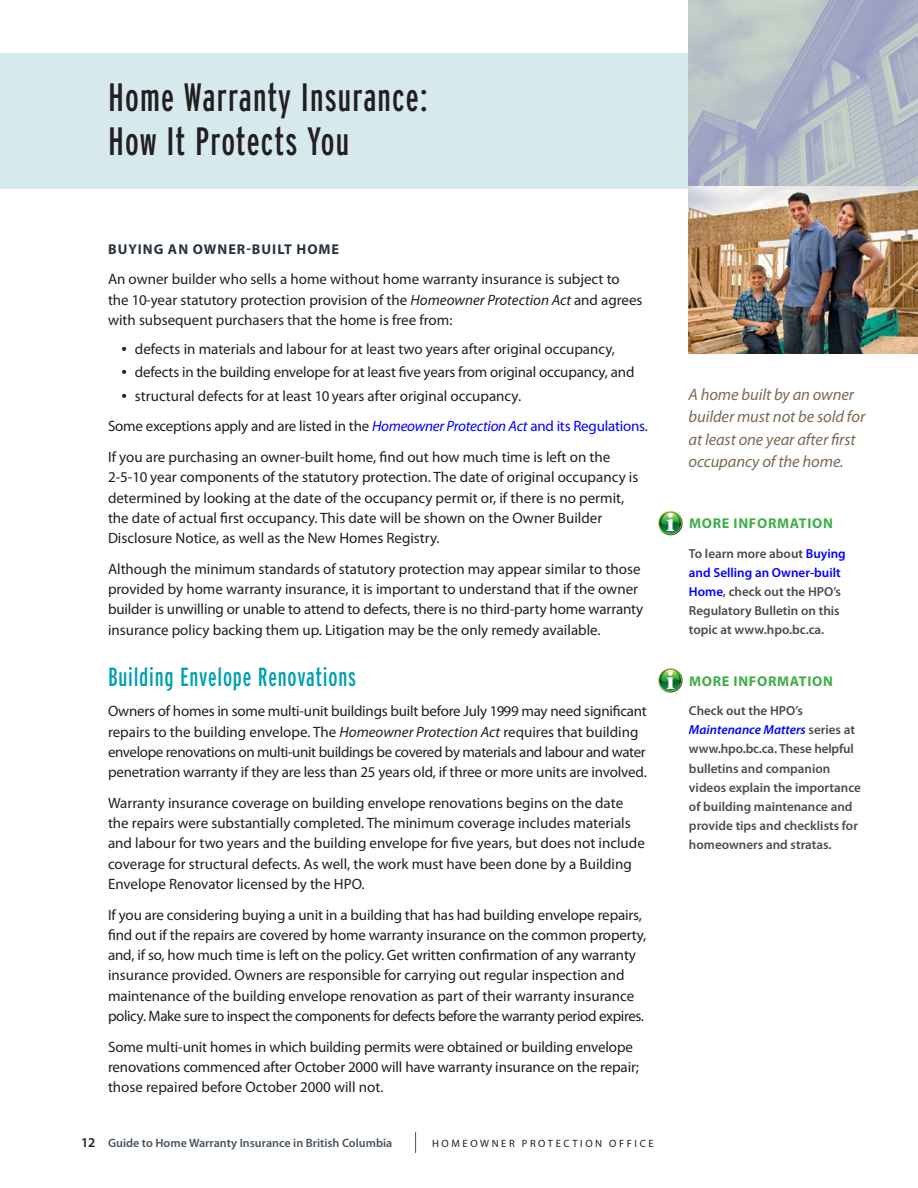
<style>
.page{position:relative;width:918px;height:1188px;background:#fff}
.page>*{position:absolute;margin:0;border:0;box-sizing:border-box;transform-origin:0 0}
.t1{font:extra-condensed 39.45px/44.5px "Interstate";letter-spacing:.03em;color:#231f20}
._1_Head{font:extra-condensed 26.25px "Interstate";letter-spacing:.03em;color:#00a0b0}
.t2{font:900 26.1px "Minion Std";color:#fff}
.SiIDEBAR_ITL{font:italic 16.5px/22.5px "Myriad Pro";letter-spacing:-.005em;color:#7c6954}
.Body{font:15px/20.2px "Myriad Pro";color:#231f20}
.Body_w_bullets{font:15px "Myriad Pro";color:#231f20}
.Sidebar_Head{font:700 14.25px "Myriad Pro";letter-spacing:.05em;color:#40ae49}
.Sidebar_Head-2{font:700 14.25px "Myriad Pro";letter-spacing:.07em;color:#27343c}
.THIS_MORE_INFO{font:600 13.2px/19px "Myriad Pro";color:#4b4c4d}
.t3{font:600 12.15px "Myriad Pro";color:#48565f}
.t4{font:10.65px "Myriad Pro";letter-spacing:.24em;color:#231f20}
.s1{font-style:italic}
.s2{font-size:19.5px}
.s3{font-style:italic;color:#00f}
.s4{color:#00f}
.s5{font-size:13.5px;color:#231f20}
</style>
<div class="page">
<div style="left:0;top:54px;width:918px;height:135px;background:#d6eaee"></div>
<svg style="left:415px;top:1132px;width:1px;height:21px"></svg>
<svg style="left:658px;top:668px;width:25px;height:25px"></svg>
<img style="left:688px;top:0;width:230px;height:187px">
<img style="left:688px;top:187px;width:230px;height:166px">
<svg style="left:658px;top:511px;width:25px;height:25px"></svg>
<h1 class="t1" style="left:108px;top:74px;width:321px">Home Warranty Insurance:<br>How It Protects You</h1>
<p class="Sidebar_Head-2" style="left:108px;top:240px;width:233px">BUYING AN OWNER-BUILT HOME</p>
<p class="Body" style="left:108px;top:269px;width:536px">An owner builder who sells a home without home warranty insurance is subject to the 10-year statutory protection provision of the <span class="s1">Homeowner Protection Act</span> and agrees with subsequent purchasers that the home is free from:</p>
<p class="Body_w_bullets" style="left:122px;top:340px;width:495px"><span class="s2">•</span> defects in materials and labour for at least two years after original occupancy,</p>
<p class="Body_w_bullets" style="left:122px;top:363px;width:514px"><span class="s2">•</span> defects in the building envelope for at least five years from original occupancy, and</p>
<p class="Body_w_bullets" style="left:122px;top:386px;width:401px"><span class="s2">•</span> structural defects for at least 10 years after original occupancy.</p>
<p class="Body" style="left:108px;top:416px;width:541px">Some exceptions apply and are listed in the <span class="s3">Homeowner Protection Act</span> <span class="s4">and its Regulations</span>.</p>
<p class="Body" style="left:108px;top:447px;width:532px">If you are purchasing an owner-built home, find out how much time is left on the 2-5-10 year components of the statutory protection. The date of original occupancy is determined by looking at the date of the occupancy permit or, if there is no permit, the date of actual first occupancy. This date will be shown on the Owner Builder Disclosure Notice, as well as the New Homes Registry.</p>
<p class="Body" style="left:108px;top:559px;width:537px">Although the minimum standards of statutory protection may appear similar to those provided by home warranty insurance, it is important to understand that if the owner builder is unwilling or unable to attend to defects, there is no third-party home warranty insurance policy backing them up. Litigation may be the only remedy available.</p>
<p class="_1_Head" style="left:108px;top:662px;width:250px">Building Envelope Renovations</p>
<p class="Body" style="left:108px;top:701px;width:540px">Owners of homes in some multi-unit buildings built before July 1999 may need significant repairs to the building envelope. The <span class="s1">Homeowner Protection Act</span> requires that building envelope renovations on multi-unit buildings be covered by materials and labour and water penetration warranty if they are less than 25 years old, if three or more units are involved.</p>
<p class="Body" style="left:108px;top:793px;width:538px">Warranty insurance coverage on building envelope renovations begins on the date the repairs were substantially completed. The minimum coverage includes materials and labour for two years and the building envelope for five years, but does not include coverage for structural defects. As well, the work must have been done by a Building Envelope Renovator licensed by the HPO.</p>
<p class="Body" style="left:108px;top:904px;width:540px">If you are considering buying a unit in a building that has had building envelope repairs, find out if the repairs are covered by home warranty insurance on the common property, and, if so, how much time is left on the policy. Get written confirmation of any warranty insurance provided. Owners are responsible for carrying out regular inspection and maintenance of the building envelope renovation as part of their warranty insurance policy. Make sure to inspect the components for defects before the warranty period expires.</p>
<p class="Body" style="left:108px;top:1036px;width:533px">Some multi-unit homes in which building permits were obtained or building envelope renovations commenced after October 2000 will have warranty insurance on the repair; those repaired before October 2000 will not.</p>
<p class="SiIDEBAR_ITL" style="left:688px;top:383px;width:178px">A home built by an owner builder must not be sold for at least one year after first occupancy of the home.</p>
<p class="t2" style="left:667px;top:510px;width:9px">i</p>
<p class="Sidebar_Head" style="left:689px;top:514px;width:145px">MORE INFORMATION</p>
<p class="THIS_MORE_INFO" style="left:689px;top:544px;width:158px">To learn more about <span class="s4">Buying and Selling an Owner-built<br>Home</span>, check out the HPO’s<br>Regulatory Bulletin on this topic at www.hpo.bc.ca.</p>
<p class="t2" style="left:667px;top:667px;width:9px">i</p>
<p class="Sidebar_Head" style="left:689px;top:671px;width:145px">MORE INFORMATION</p>
<p class="THIS_MORE_INFO" style="left:689px;top:701px;width:173px">Check out the HPO’s<br><span class="s3">Maintenance Matters</span> series at www.hpo.bc.ca. These helpful bulletins and companion videos explain the importance of building maintenance and provide tips and checklists for homeowners and stratas.</p>
<p class="t3" style="left:81px;top:1135px;width:313px"><span class="s5">12</span> Guide to Home Warranty Insurance in British Columbia</p>
<p class="t4" style="left:432px;top:1137px;width:223px">HOMEOWNER PROTECTION OFFICE</p>
</div>
